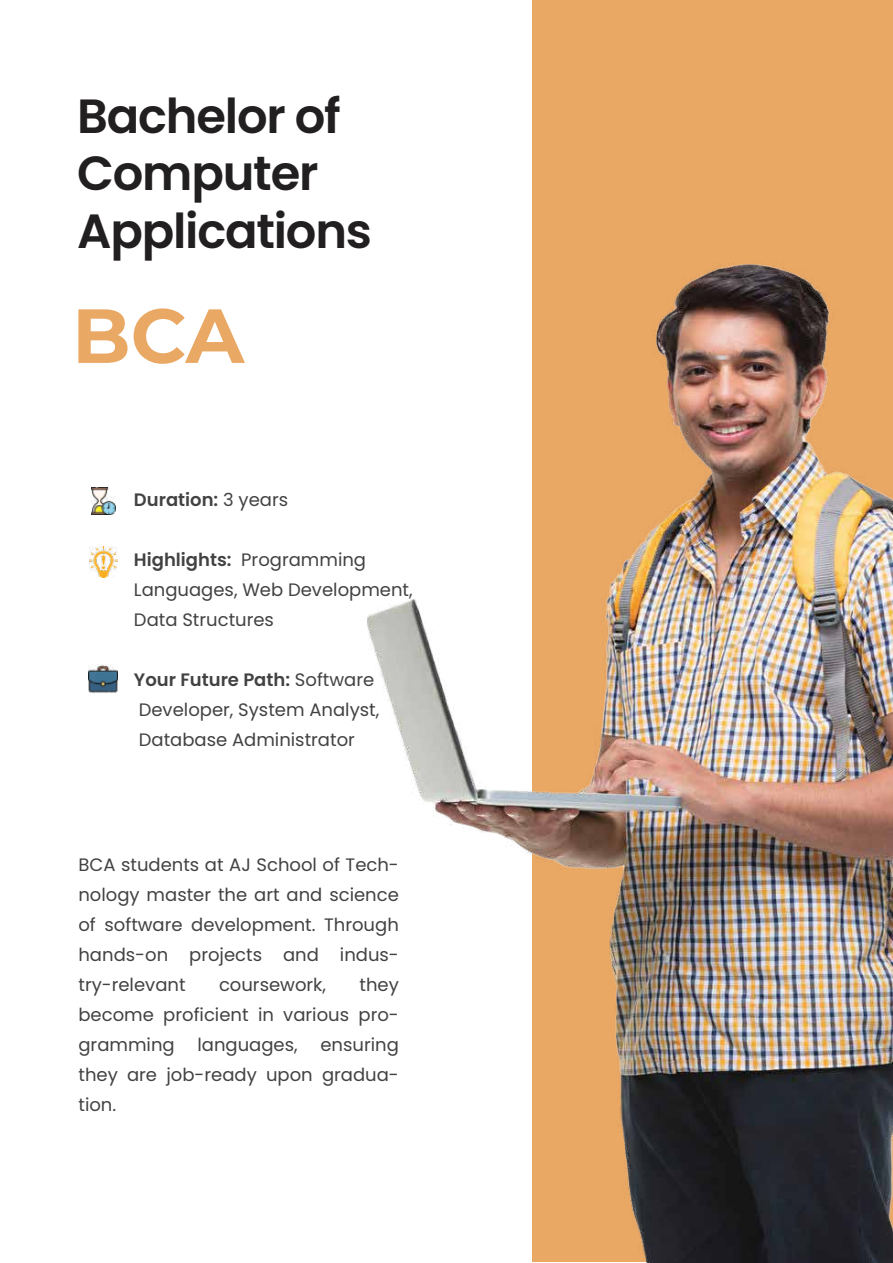
<style>
.page{position:relative;width:893px;height:1263px;background:#fff}
.page>*{position:absolute;margin:0;border:0;box-sizing:border-box;transform-origin:0 0}
.t1{font:700 76.5px "Montserrat";color:#eaa865}
.t2{font:600 48px/57.6px "Poppins";letter-spacing:-.025em;color:#221f20}
.t3{font:18px/30px "Poppins";color:#424243;text-align:justify}
.t4{font:600 18px "Poppins";color:#424243}
.s1{font-weight:400}
.s2{font-weight:600}
</style>
<div class="page">
<div style="left:532px;top:0;width:361px;height:1262px;background:#eaa865"></div>
<img style="left:91px;top:487px;width:24px;height:28px">
<img style="left:89px;top:546px;width:28px;height:31px">
<img style="left:89px;top:665px;width:29px;height:28px">
<img style="left:367px;top:263px;width:526px;height:1000px">
<h2 class="t2" style="left:77px;top:87px;width:296px">Bachelor of<br>Computer<br>Applications</h2>
<h1 class="t1" style="left:72px;top:281px;width:174px">BCA</h1>
<p class="t4" style="left:134px;top:489px;width:156px">Duration: <span class="s1">3 years</span></p>
<p class="t3" style="left:134px;top:545px;width:280px;text-align:left"><span class="s2">Highlights:</span> Programming<br>Languages, Web Development,<br>Data Structures</p>
<p class="t3" style="left:134px;top:665px;width:247px;text-align:left"><span class="s2">Your Future Path:</span> Software<br>Developer, System Analyst,<br>Database Administrator</p>
<p class="t3" style="left:78px;top:849px;width:322px">BCA students at AJ School of Tech&shy;nology master the art and science of software development. Through hands-on projects and indus&shy;try-relevant</p>
<p class="t3" style="left:78px;top:969px;width:322px;text-indent:281px">they become proficient in various pro&shy;gramming</p>
<p class="t3" style="left:219px;top:969px;width:109px">coursework,</p>
<p class="t3" style="left:78px;top:1029px;width:322px;text-indent:242px">ensuring they are job-ready upon gradua&shy;tion.</p>
<p class="t3" style="left:197px;top:1029px;width:102px">languages,</p>
</div>
